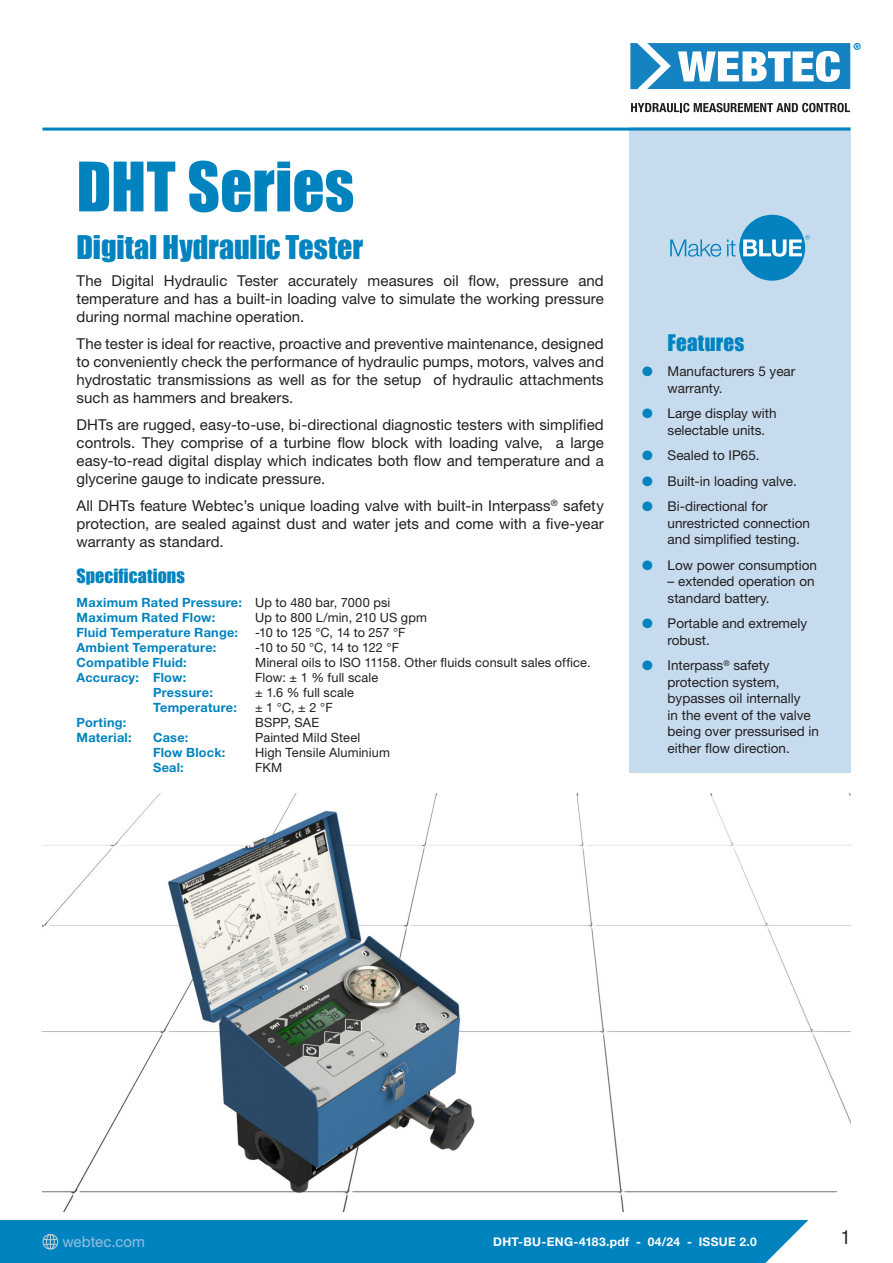
<style>
.page{position:relative;width:893px;height:1263px;background:#fff}
.page>*{position:absolute;margin:0;border:0;box-sizing:border-box;transform-origin:0 0}
.Datasheet_heading{font:63px "Impact";color:#0083bf}
.Datasheet_sub_heading{font:30px "Impact";letter-spacing:-.005em;color:#0083bf}
.Features_heading{font:21px "Impact";letter-spacing:.01em;color:#0083bf}
.t1{font:condensed 19.5px "Helvetica Neue LT Std";color:#231f20}
.Specifications_heading{font:18px "Impact";letter-spacing:.005em;color:#0083bf}
.Introductory_copy{font:15px/18px "Helvetica Neue LT Std";letter-spacing:.005em;color:#231f20;text-align:justify}
.t2{font:15px "Helvetica Neue LT Std";letter-spacing:.005em;color:#94bee0}
.t3{font:13.5px/16.5px "Helvetica Neue LT Std";color:#231f20}
.Specifications_text{font:700 12.75px "Helvetica Neue LT Std";letter-spacing:.02em;color:#0083bf}
.Specifications_text-2{font:12.75px "Helvetica Neue LT Std";letter-spacing:.01em;color:#231f20}
.Specifications_text-3{font:12.75px "Helvetica Neue LT Std";letter-spacing:-.015em;color:#231f20}
.t4{font:700 12px "Helvetica Neue LT Std";letter-spacing:.025em;color:#fff}
.s1{font-weight:400;color:#231f20}
.s2{color:#0083bf}
</style>
<div class="page">
<div style="left:0;top:1220px;width:893px;height:43px;background:#0083bf"></div>
<div style="left:629px;top:128px;width:221px;height:646px;background:#c6dbee"></div>
<svg style="left:631px;top:103px;width:219px;height:9px"></svg>
<svg style="left:630px;top:43px;width:231px;height:46px"></svg>
<hr style="left:43px;top:128px;width:807px;height:3px;background:#0083bf">
<svg style="left:43px;top:1234px;width:15px;height:15px"></svg>
<img style="left:43px;top:793px;width:807px;height:419px">
<svg style="left:765px;top:1135px;width:128px;height:128px"></svg>
<div style="left:739px;top:215px;width:66px;height:66px;background:#0382bf;border-radius:50%"></div>
<svg style="left:670px;top:239px;width:51px;height:18px"></svg>
<svg style="left:727px;top:239px;width:9px;height:17px"></svg>
<svg style="left:743px;top:235px;width:67px;height:22px"></svg>
<p class="Datasheet_heading" style="left:77px;top:138px;width:279px">DHT Series</p>
<p class="Datasheet_sub_heading" style="left:77px;top:224px;width:288px">Digital Hydraulic Tester</p>
<p class="Introductory_copy" style="left:77px;top:272px;width:529px">The Digital Hydraulic Tester accurately measures oil flow, pressure and temperature and has a built-in loading valve to simulate the working pressure during normal machine operation.</p>
<p class="Introductory_copy" style="left:77px;top:335px;width:529px">The tester is ideal for reactive, proactive and preventive maintenance, designed to conveniently check the performance of hydraulic pumps, motors, valves and hydrostatic transmissions as well as for the setup of hydraulic attachments such as hammers and breakers.</p>
<p class="Introductory_copy" style="left:77px;top:416px;width:529px">DHTs are rugged, easy-to-use, bi-directional diagnostic testers with simplified controls. They comprise of a turbine flow block with loading valve, a large easy-to-read digital display which indicates both flow and temperature and a glycerine gauge to indicate pressure.</p>
<p class="Introductory_copy" style="left:77px;top:497px;width:529px">All DHTs feature Webtec’s unique loading valve with built-in Interpass<sup>®</sup> safety protection, are sealed against dust and water jets and come with a five-year warranty as standard.</p>
<p class="Specifications_heading" style="left:77px;top:562px;width:110px">Specifications</p>
<p class="Specifications_text" style="left:77px;top:595px;width:315px">Maximum Rated Pressure: <span class="s1">Up to 480 bar, 7000 psi</span></p>
<p class="Specifications_text" style="left:77px;top:610px;width:140px">Maximum Rated Flow:</p>
<p class="Specifications_text-2" style="left:255px;top:610px;width:173px">Up to 800 L/min, 210 US gpm</p>
<p class="Specifications_text" style="left:77px;top:625px;width:163px">Fluid Temperature Range:</p>
<p class="Specifications_text-3" style="left:255px;top:625px;width:152px">-10 to 125 °C, 14 to 257 °F</p>
<p class="Specifications_text" style="left:77px;top:640px;width:141px">Ambient Temperature:</p>
<p class="Specifications_text-2" style="left:255px;top:640px;width:145px">-10 to 50 °C, 14 to 122 °F</p>
<p class="Specifications_text" style="left:77px;top:655px;width:112px">Compatible Fluid:</p>
<p class="Specifications_text-2" style="left:255px;top:655px;width:337px">Mineral oils to ISO 11158. Other fluids consult sales office.</p>
<p class="Specifications_text" style="left:77px;top:670px;width:111px">Accuracy: Flow:</p>
<p class="Specifications_text-2" style="left:255px;top:670px;width:125px">Flow: ± 1 % full scale</p>
<p class="Specifications_text" style="left:153px;top:685px;width:61px">Pressure:</p>
<p class="Specifications_text-2" style="left:255px;top:685px;width:100px">± 1.6 % full scale</p>
<p class="Specifications_text" style="left:153px;top:700px;width:85px">Temperature:</p>
<p class="Specifications_text-2" style="left:255px;top:700px;width:79px">± 1 °C, ± 2 °F</p>
<p class="Specifications_text" style="left:77px;top:715px;width:51px">Porting:</p>
<p class="Specifications_text-2" style="left:255px;top:715px;width:66px">BSPP, SAE</p>
<p class="Specifications_text" style="left:77px;top:730px;width:57px">Material:</p>
<p class="Specifications_text" style="left:153px;top:730px;width:37px">Case:</p>
<p class="Specifications_text-2" style="left:255px;top:730px;width:107px">Painted Mild Steel</p>
<p class="Specifications_text" style="left:153px;top:745px;width:74px">Flow Block:</p>
<p class="Specifications_text-2" style="left:255px;top:745px;width:136px">High Tensile Aluminium</p>
<p class="Specifications_text" style="left:153px;top:760px;width:32px">Seal:</p>
<p class="Specifications_text-2" style="left:255px;top:760px;width:29px">FKM</p>
<p class="Features_heading" style="left:668px;top:326px;width:78px">Features</p>
<p class="t3" style="left:668px;top:363px;width:129px;text-indent:-26px"><span class="s2">●</span> Manufacturers 5 year warranty.</p>
<p class="t3" style="left:668px;top:405px;width:111px;text-indent:-26px"><span class="s2">●</span> Large display with selectable units.</p>
<p class="t3" style="left:642px;top:447px;width:119px"><span class="s2">●</span> Sealed to IP65.</p>
<p class="t3" style="left:642px;top:472px;width:156px"><span class="s2">●</span> Built-in loading valve.</p>
<p class="t3" style="left:668px;top:498px;width:144px;text-indent:-26px"><span class="s2">●</span> Bi-directional for unrestricted connection and simplified testing.</p>
<p class="t3" style="left:642px;top:556px;width:177px"><span class="s2">●</span> Low power consumption</p>
<p class="t3" style="left:668px;top:573px;width:149px">– extended operation on standard battery.</p>
<p class="t3" style="left:668px;top:615px;width:141px;text-indent:-26px"><span class="s2">●</span> Portable and extremely robust.</p>
<p class="t3" style="left:668px;top:657px;width:153px;text-indent:-26px"><span class="s2">●</span> Interpass<sup>®</sup> safety protection system, bypasses oil internally<br>in the event of the valve being over pressurised in either flow direction.</p>
<p class="t2" style="left:62px;top:1232px;width:84px">webtec.com</p>
<h3 class="t1" style="left:841px;top:1225px;width:11px">1</h3>
<p class="t4" style="left:493px;top:1234px;width:265px">DHT-BU-ENG-4183.pdf - 04/24 - ISSUE 2.0</p>
</div>
